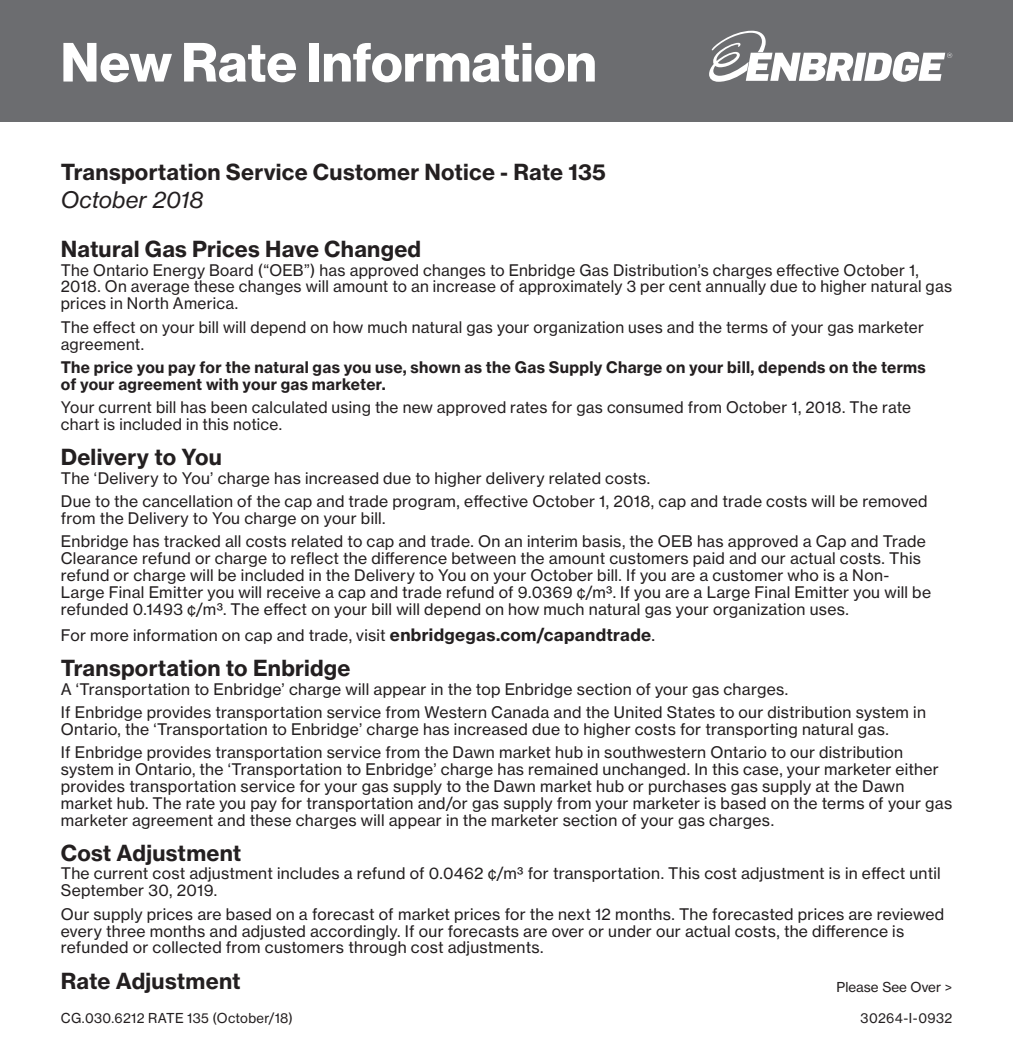
<style>
.page{position:relative;width:1013px;height:1053px;background:#fff}
.page>*{position:absolute;margin:0;border:0;box-sizing:border-box;transform-origin:0 0}
.t1{font:54px "N Haas Grotesk DS Std 75 Bd";letter-spacing:.01em;color:#fff}
.Date{font:22.5px "N Haas Grotesk TX Std 56 It";letter-spacing:.005em;color:#231f20}
._1_HEADING{font:21.82px "N Haas Grotesk TX Std 75 Bd";letter-spacing:.01em;color:#231f20}
._2_BODY{font:15.75px/16.9px "N Haas Grotesk TX Std 55 Rg";letter-spacing:.02em;color:#231f20}
._2_BODY-2{font:15.75px/16.9px "N Haas Grotesk TX Std 75 Bd";letter-spacing:.02em;color:#231f20}
.Legal{font:13.5px "N Haas Grotesk TX Std 55 Rg";letter-spacing:.025em;color:#231f20}
.Legal-2{font:13.5px "N Haas Grotesk TX Std 55 Rg";color:#231f20}
.s1{font-family:"N Haas Grotesk TX Std 75 Bd";font-size:16.88px}
.s2{font-size:16.88px}
</style>
<div class="page">
<div style="left:0;top:0;width:1012px;height:121px;background:#6c6d70"></div>
<svg style="left:709px;top:31px;width:243px;height:51px"></svg>
<p class="t1" style="left:61px;top:31px;width:537px">New Rate Information</p>
<p class="_1_HEADING" style="left:61px;top:158px;width:546px">Transportation Service Customer Notice - Rate 135</p>
<p class="Date" style="left:61px;top:186px;width:144px">October 2018</p>
<p class="_1_HEADING" style="left:61px;top:235px;width:362px">Natural Gas Prices Have Changed</p>
<p class="_2_BODY" style="left:61px;top:261px;width:892px">The Ontario Energy Board (“OEB”) has approved changes to Enbridge Gas Distribution’s charges effective October 1,<br>2018. On average these changes will amount to an increase of approximately 3 per cent annually due to higher natural gas prices in North America.</p>
<p class="_2_BODY" style="left:61px;top:318px;width:864px">The effect on your bill will depend on how much natural gas your organization uses and the terms of your gas marketer agreement.</p>
<p class="_2_BODY-2" style="left:61px;top:359px;width:866px">The price you pay for the natural gas you use, shown as the Gas Supply Charge on your bill, depends on the terms of your agreement with your gas marketer.</p>
<p class="_2_BODY" style="left:61px;top:399px;width:851px">Your current bill has been calculated using the new approved rates for gas consumed from October 1, 2018. The rate chart is included in this notice.</p>
<p class="_1_HEADING" style="left:61px;top:443px;width:163px">Delivery to You</p>
<p class="_2_BODY" style="left:61px;top:469px;width:591px">The ‘Delivery to You’ charge has increased due to higher delivery related costs.</p>
<p class="_2_BODY" style="left:61px;top:493px;width:868px">Due to the cancellation of the cap and trade program, effective October 1, 2018, cap and trade costs will be removed from the Delivery to You charge on your bill.</p>
<p class="_2_BODY" style="left:61px;top:533px;width:871px">Enbridge has tracked all costs related to cap and trade. On an interim basis, the OEB has approved a Cap and Trade Clearance refund or charge to reflect the difference between the amount customers paid and our actual costs. This refund or charge will be included in the Delivery to You on your October bill. If you are a customer who is a Non-Large Final Emitter you will receive a cap and trade refund of 9.0369 ¢/m³. If you are a Large Final Emitter you will be refunded 0.1493 ¢/m³. The effect on your bill will depend on how much natural gas your organization uses.</p>
<p class="_2_BODY" style="left:61px;top:627px;width:595px">For more information on cap and trade, visit <span class="s1">enbridgegas.com/capandtrade</span><span class="s2">.</span></p>
<p class="_1_HEADING" style="left:61px;top:655px;width:291px">Transportation to Enbridge</p>
<p class="_2_BODY" style="left:61px;top:681px;width:729px">A ‘Transportation to Enbridge’ charge will appear in the top Enbridge section of your gas charges.</p>
<p class="_2_BODY" style="left:61px;top:704px;width:866px">If Enbridge provides transportation service from Western Canada and the United States to our distribution system in<br>Ontario, the ‘Transportation to Enbridge’ charge has increased due to higher costs for transporting natural gas.</p>
<p class="_2_BODY" style="left:61px;top:744px;width:893px">If Enbridge provides transportation service from the Dawn market hub in southwestern Ontario to our distribution system in Ontario, the ‘Transportation to Enbridge’ charge has remained unchanged. In this case, your marketer either provides transportation service for your gas supply to the Dawn market hub or purchases gas supply at the Dawn market hub. The rate you pay for transportation and/or gas supply from your marketer is based on the terms of your gas marketer agreement and these charges will appear in the marketer section of your gas charges.</p>
<p class="_1_HEADING" style="left:61px;top:839px;width:182px">Cost Adjustment</p>
<p class="_2_BODY" style="left:61px;top:865px;width:881px">The current cost adjustment includes a refund of 0.0462 ¢/m³ for transportation. This cost adjustment is in effect until<br>September 30, 2019.</p>
<p class="_2_BODY" style="left:61px;top:905px;width:885px">Our supply prices are based on a forecast of market prices for the next 12 months. The forecasted prices are reviewed every three months and adjusted accordingly. If our forecasts are over or under our actual costs, the difference is refunded or collected from customers through cost adjustments.</p>
<p class="_1_HEADING" style="left:61px;top:967px;width:181px">Rate Adjustment</p>
<p class="Legal" style="left:61px;top:1010px;width:234px">CG.030.6212 RATE 135 (October/18)</p>
<p class="Legal" style="left:860px;top:1010px;width:93px">30264-I-0932</p>
<p class="Legal-2" style="left:836px;top:979px;width:117px">Please See Over &gt;</p>
</div>
